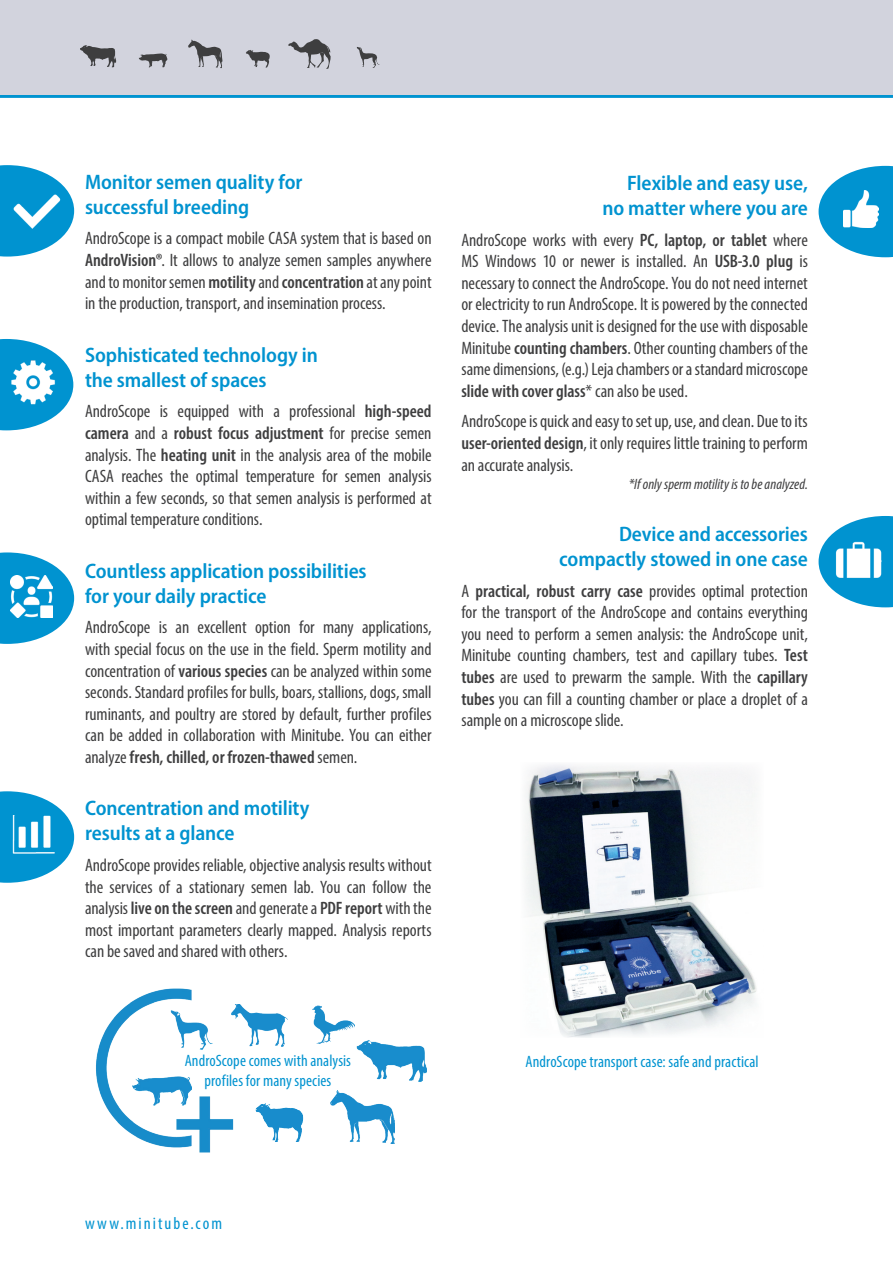
<style>
.page{position:relative;width:893px;height:1263px;background:#fff}
.page>*{position:absolute;margin:0;border:0;box-sizing:border-box;transform-origin:0 0}
.t1{font:600 semi-condensed 21px/25.2px "Myriad Pro";letter-spacing:-.005em;color:#0093d0}
.t2{font:condensed 18px/21.6px "Myriad Pro";letter-spacing:-.005em;color:#3e3e3f;text-align:justify}
.t3{font:condensed 17.25px "Myriad Pro";letter-spacing:.12em;color:#0093d0}
.t4{font:condensed 16.5px/19.8px "Myriad Pro";letter-spacing:.005em;color:#0093d0;text-align:center}
.t5{font:italic condensed 15px "Myriad Pro";color:#3e3e3f}
.s1{font-weight:600}
</style>
<div class="page">
<hr style="left:0;top:95px;width:893px;height:3px;background:#0093d0">
<div style="left:0;top:0;width:893px;height:95px;background:#d2d3dd"></div>
<svg style="left:80px;top:45px;width:36px;height:23px"></svg>
<svg style="left:188px;top:39px;width:34px;height:29px"></svg>
<svg style="left:246px;top:50px;width:24px;height:18px"></svg>
<svg style="left:357px;top:47px;width:23px;height:21px"></svg>
<svg style="left:288px;top:39px;width:43px;height:30px"></svg>
<svg style="left:139px;top:53px;width:28px;height:14px"></svg>
<svg style="left:819px;top:516px;width:74px;height:91px"></svg>
<svg style="left:819px;top:166px;width:74px;height:91px"></svg>
<svg style="left:0;top:791px;width:74px;height:92px"></svg>
<svg style="left:0;top:552px;width:74px;height:92px"></svg>
<svg style="left:0;top:339px;width:73px;height:91px"></svg>
<svg style="left:0;top:165px;width:74px;height:92px"></svg>
<img style="left:10px;top:193px;width:54px;height:40px">
<img style="left:9px;top:815px;width:47px;height:42px">
<img style="left:832px;top:541px;width:54px;height:41px">
<img style="left:9px;top:359px;width:47px;height:48px">
<img style="left:843px;top:191px;width:36px;height:36px">
<img style="left:10px;top:576px;width:42px;height:42px">
<img style="left:96px;top:988px;width:138px;height:165px">
<img style="left:356px;top:1040px;width:71px;height:42px">
<img style="left:133px;top:1069px;width:59px;height:51px">
<img style="left:331px;top:1090px;width:63px;height:53px">
<img style="left:156px;top:1007px;width:71px;height:45px">
<img style="left:255px;top:1103px;width:49px;height:38px">
<img style="left:231px;top:1004px;width:57px;height:42px">
<img style="left:312px;top:1005px;width:43px;height:39px">
<img style="left:525px;top:765px;width:232px;height:273px">
<p class="t1" style="left:85px;top:169px;width:219px">Monitor semen quality for successful breeding</p>
<p class="t2" style="left:85px;top:227px;width:348px">AndroScope is a compact mobile CASA system that is based on <span class="s1">AndroVision®</span>. It allows to analyze semen samples anywhere and to monitor semen <span class="s1">motility</span> and <span class="s1">concentration</span> at any point in the production, transport, and insemination process.</p>
<p class="t1" style="left:85px;top:341px;width:234px">Sophisticated technology in the smallest of spaces</p>
<p class="t2" style="left:85px;top:400px;width:348px">AndroScope is equipped with a professional <span class="s1">high-speed camera</span> and a <span class="s1">robust focus adjustment</span> for precise semen analysis. The <span class="s1">heating unit</span> in the analysis area of the mobile CASA reaches the optimal temperature for semen analysis within a few seconds, so that semen analysis is performed at optimal temperature conditions.</p>
<p class="t1" style="left:85px;top:557px;width:283px">Countless application possibilities for your daily practice</p>
<p class="t2" style="left:85px;top:616px;width:348px">AndroScope is an excellent option for many applications, with special focus on the use in the field. Sperm motility and concentration of <span class="s1">various species</span> can be analyzed within some seconds. Standard profiles for bulls, boars, stallions, dogs, small ruminants, and poultry are stored by default, further profiles can be added in collaboration with Minitube. You can either analyze <span class="s1">fresh, chilled, or frozen-thawed</span> semen.</p>
<p class="t1" style="left:85px;top:795px;width:226px">Concentration and motility results at a glance</p>
<p class="t2" style="left:85px;top:854px;width:348px">AndroScope provides reliable, objective analysis results without the services of a stationary semen lab. You can follow the analysis <span class="s1">live on the screen</span> and generate a <span class="s1">PDF report</span> with the most important parameters clearly mapped. Analysis reports can be saved and shared with others.</p>
<p class="t1" style="left:602px;top:170px;width:207px;text-align:right">Flexible and easy use, no matter where you are</p>
<p class="t2" style="left:461px;top:229px;width:348px">AndroScope works with every <span class="s1">PC, laptop, or tablet</span> where MS Windows 10 or newer is installed. An <span class="s1">USB-3.0 plug</span> is necessary to connect the AndroScope. You do not need internet or electricity to run AndroScope. It is powered by the connected device. The analysis unit is designed for the use with disposable Minitube <span class="s1">counting chambers</span>. Other counting chambers of the same dimensions, (e.g.) Leja chambers or a standard microscope <span class="s1">slide with cover glass</span>* can also be used.</p>
<p class="t2" style="left:461px;top:410px;width:348px">AndroScope is quick and easy to set up, use, and clean. Due to its <span class="s1">user-oriented design</span>, it only requires little training to perform an accurate analysis.</p>
<p class="t5" style="left:629px;top:475px;width:181px">*If only sperm motility is to be analyzed.</p>
<p class="t1" style="left:559px;top:521px;width:250px;text-align:right">Device and accessories compactly stowed in one case</p>
<p class="t2" style="left:461px;top:580px;width:348px">A <span class="s1">practical, robust carry case</span> provides optimal protection for the transport of the AndroScope and contains everything you need to perform a semen analysis: the AndroScope unit, Minitube counting chambers, test and capillary tubes. <span class="s1">Test tubes</span> are used to prewarm the sample. With the <span class="s1">capillary tubes</span> you can fill a counting chamber or place a droplet of a sample on a microscope slide.</p>
<p class="t4" style="left:185px;top:1050px;width:168px">AndroScope comes with analysis profiles for many species</p>
<p class="t4" style="left:525px;top:1051px;width:235px">AndroScope transport case: safe and practical</p>
<p class="t3" style="left:85px;top:1213px;width:139px">www.minitube.com</p>
</div>
